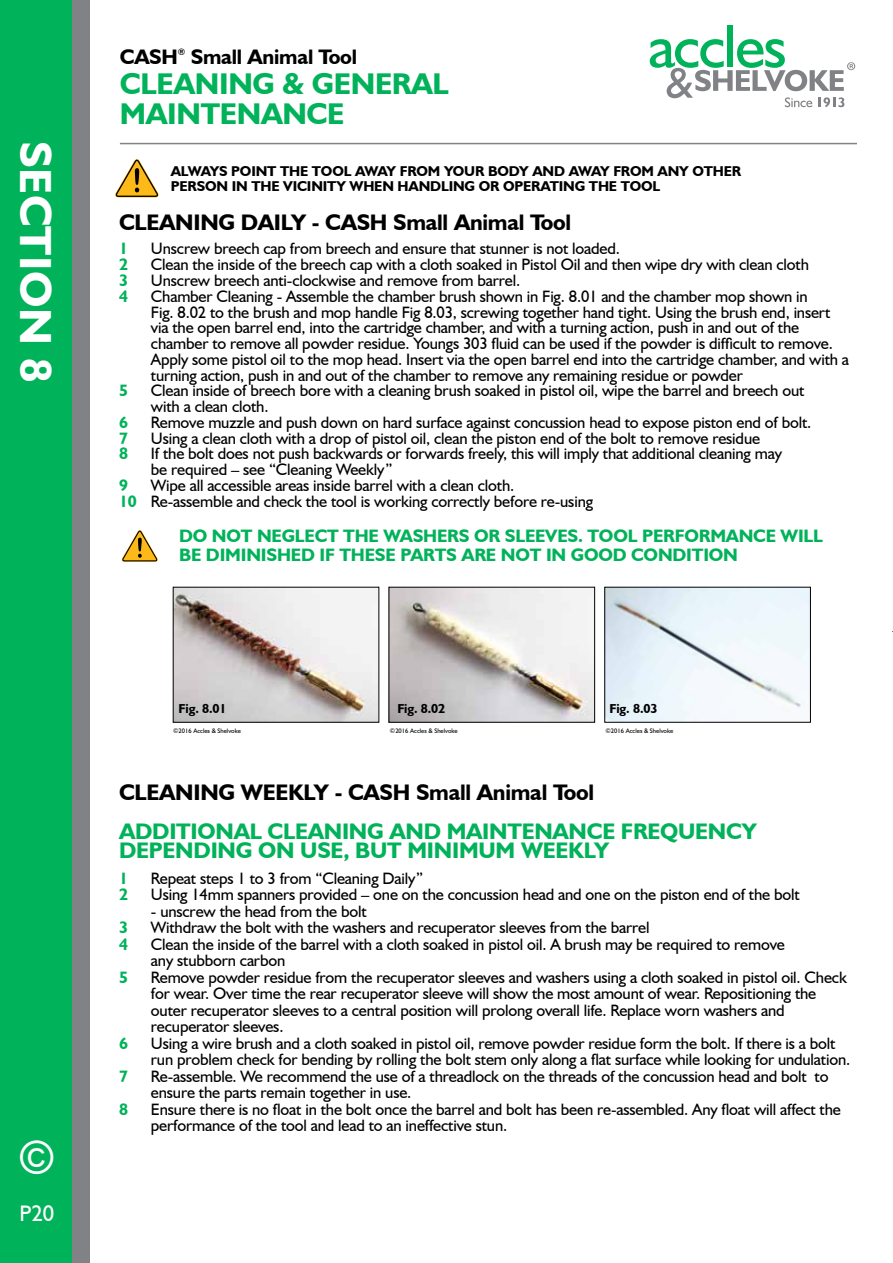
<style>
.page{position:relative;width:893px;height:1263px;background:#fff}
.page>*{position:absolute;margin:0;border:0;box-sizing:border-box;transform-origin:0 0}
.t1{font:700 45px "Humanist 521 BT";letter-spacing:.01em;color:#fff}
.t2{font:45px "Gill Sans";color:#fff}
.t3{font:700 30px/30px "Humanist 521 BT";letter-spacing:-.01em;color:#00b259}
.t4{font:700 22.5px/19.5px "Humanist 521 BT";letter-spacing:-.01em;color:#00b259}
.t5{font:700 22.5px "Humanist 521 BT";letter-spacing:-.01em;color:#000}
.t6{font:22.5px "Humanist 521 BT";color:#fff}
.t7{font:700 21px "Humanist 521 BT";letter-spacing:-.01em;color:#000}
.t8{font:700 18px/19.5px "Humanist 521 BT";letter-spacing:-.01em;color:#00b259}
.t9{font:16.5px/15.8px "Humanist 521 BT";letter-spacing:-.01em;color:#000}
.t10{font:700 16.5px "Humanist 521 BT";color:#00b259}
.t11{font:700 14.25px/15px "Humanist 521 BT";letter-spacing:-.01em;color:#000}
.t12{font:700 13.05px "Humanist 521 BT";letter-spacing:-.01em;color:#000}
.t13{font:700 9px "Humanist 521 BT";color:#000}
.t14{font:6.45px "Humanist 521 BT";color:#000}
.s1{font-weight:700;color:#00b259}
</style>
<div class="page">
<div style="left:18px;top:0;width:72px;height:1263px;background:#808285"></div>
<div style="left:0;top:0;width:72px;height:1263px;background:#00b259"></div>
<div style="left:728px;top:26px;width:5px;height:41px;background:#00b259"></div>
<svg style="left:650px;top:39px;width:205px;height:68px"></svg>
<hr style="left:120px;top:143px;width:737px;height:1px;background:#808285">
<svg style="left:115px;top:159px;width:44px;height:38px"></svg>
<img style="left:175px;top:589px;width:202px;height:132px">
<div style="left:173px;top:587px;width:206px;height:136px;border:1px solid #000"></div>
<img style="left:391px;top:589px;width:202px;height:132px">
<div style="left:389px;top:587px;width:206px;height:136px;border:1px solid #000"></div>
<img style="left:606px;top:589px;width:203px;height:132px">
<div style="left:604px;top:587px;width:207px;height:136px;border:1px solid #000"></div>
<svg style="left:121px;top:530px;width:37px;height:32px"></svg>
<h1 class="t1" style="left:63px;top:141px;width:243px;rotate:90deg">SECTION 8</h1>
<h1 class="t2" style="left:20px;top:1130px;width:35px">©</h1>
<h3 class="t6" style="left:20px;top:1200px;width:36px">P20</h3>
<p class="t7" style="left:120px;top:44px;width:60px">CASH</p>
<p class="t13" style="left:178px;top:46px;width:9px">®</p>
<p class="t7" style="left:191px;top:44px;width:168px">Small Animal Tool</p>
<h2 class="t3" style="left:120px;top:68px;width:330px">CLEANING &amp; GENERAL<br>MAINTENANCE</h2>
<p class="t11" style="left:171px;top:163px;width:572px">ALWAYS POINT THE TOOL AWAY FROM YOUR BODY AND AWAY FROM ANY OTHER<br>PERSON IN THE VICINITY WHEN HANDLING OR OPERATING THE TOOL</p>
<h3 class="t5" style="left:119px;top:208px;width:454px">CLEANING DAILY - CASH Small Animal Tool</h3>
<p class="t10" style="left:119px;top:239px;width:10px">1</p>
<p class="t9" style="left:151px;top:241px;width:471px">Unscrew breech cap from breech and ensure that stunner is not loaded.</p>
<p class="t10" style="left:119px;top:254px;width:10px">2</p>
<p class="t9" style="left:151px;top:256px;width:659px">Clean the inside of the breech cap with a cloth soaked in Pistol Oil and then wipe dry with clean cloth</p>
<p class="t10" style="left:119px;top:270px;width:10px">3</p>
<p class="t9" style="left:151px;top:272px;width:371px">Unscrew breech anti-clockwise and remove from barrel.</p>
<p class="t10" style="left:119px;top:286px;width:10px">4</p>
<p class="t9" style="left:151px;top:288px;width:700px">Chamber Cleaning - Assemble the chamber brush shown in Fig. 8.01 and the chamber mop shown in<br>Fig. 8.02 to the brush and mop handle Fig 8.03, screwing together hand tight. Using the brush end, insert via the open barrel end, into the cartridge chamber, and with a turning action, push in and out of the chamber to remove all powder residue. Youngs 303 fluid can be used if the powder is difficult to remove.<br>Apply some pistol oil to the mop head. Insert via the open barrel end into the cartridge chamber, and with a turning action, push in and out of the chamber to remove any remaining residue or powder</p>
<p class="t10" style="left:119px;top:380px;width:10px">5</p>
<p class="t9" style="left:151px;top:382px;width:655px">Clean inside of breech bore with a cleaning brush soaked in pistol oil, wipe the barrel and breech out with a clean cloth.</p>
<p class="t10" style="left:119px;top:412px;width:10px">6</p>
<p class="t9" style="left:151px;top:414px;width:662px">Remove muzzle and push down on hard surface against concussion head to expose piston end of bolt.</p>
<p class="t10" style="left:119px;top:428px;width:10px">7</p>
<p class="t9" style="left:151px;top:430px;width:611px">Using a clean cloth with a drop of pistol oil, clean the piston end of the bolt to remove residue</p>
<p class="t10" style="left:119px;top:443px;width:10px">8</p>
<p class="t9" style="left:151px;top:445px;width:632px">If the bolt does not push backwards or forwards freely, this will imply that additional cleaning may be required – see “Cleaning Weekly”</p>
<p class="t10" style="left:119px;top:475px;width:10px">9</p>
<p class="t9" style="left:119px;top:477px;width:476px;text-indent:32px">Wipe all accessible areas inside barrel with a clean cloth.<br><span class="s1">10</span> Re-assemble and check the tool is working correctly before re-using</p>
<p class="t8" style="left:179px;top:525px;width:645px">DO NOT NEGLECT THE WASHERS OR SLEEVES. TOOL PERFORMANCE WILL<br>BE DIMINISHED IF THESE PARTS ARE NOT IN GOOD CONDITION</p>
<p class="t12" style="left:179px;top:700px;width:49px">Fig. 8.01</p>
<p class="t12" style="left:397px;top:700px;width:49px">Fig. 8.02</p>
<p class="t12" style="left:609px;top:700px;width:49px">Fig. 8.03</p>
<p class="t14" style="left:173px;top:727px;width:69px">©2016 Accles &amp; Shelvoke</p>
<p class="t14" style="left:390px;top:727px;width:69px">©2016 Accles &amp; Shelvoke</p>
<p class="t14" style="left:605px;top:727px;width:69px">©2016 Accles &amp; Shelvoke</p>
<h3 class="t5" style="left:119px;top:778px;width:477px">CLEANING WEEKLY - CASH Small Animal Tool</h3>
<h3 class="t4" style="left:119px;top:821px;width:639px">ADDITIONAL CLEANING AND MAINTENANCE FREQUENCY<br>DEPENDING ON USE, BUT MINIMUM WEEKLY</h3>
<p class="t10" style="left:119px;top:868px;width:10px">1</p>
<p class="t9" style="left:151px;top:870px;width:274px">Repeat steps 1 to 3 from “Cleaning Daily”</p>
<p class="t10" style="left:119px;top:884px;width:10px">2</p>
<p class="t9" style="left:151px;top:886px;width:650px">Using 14mm spanners provided – one on the concussion head and one on the piston end of the bolt</p>
<p class="t9" style="left:151px;top:903px;width:217px">- unscrew the head from the bolt</p>
<p class="t10" style="left:119px;top:917px;width:10px">3</p>
<p class="t9" style="left:151px;top:919px;width:500px">Withdraw the bolt with the washers and recuperator sleeves from the barrel</p>
<p class="t10" style="left:119px;top:934px;width:10px">4</p>
<p class="t9" style="left:151px;top:935px;width:635px;line-height:16.5px">Clean the inside of the barrel with a cloth soaked in pistol oil. A brush may be required to remove any stubborn carbon</p>
<p class="t10" style="left:119px;top:967px;width:10px">5</p>
<p class="t9" style="left:151px;top:968px;width:697px;line-height:16.5px">Remove powder residue from the recuperator sleeves and washers using a cloth soaked in pistol oil. Check for wear. Over time the rear recuperator sleeve will show the most amount of wear. Repositioning the outer recuperator sleeves to a central position will prolong overall life. Replace worn washers and recuperator sleeves.</p>
<p class="t10" style="left:119px;top:1033px;width:10px">6</p>
<p class="t9" style="left:151px;top:1034px;width:701px;line-height:16.5px">Using a wire brush and a cloth soaked in pistol oil, remove powder residue form the bolt. If there is a bolt run problem check for bending by rolling the bolt stem only along a flat surface while looking for undulation.</p>
<p class="t10" style="left:119px;top:1066px;width:10px">7</p>
<p class="t9" style="left:151px;top:1067px;width:679px;line-height:16.5px">Re-assemble. We recommend the use of a threadlock on the threads of the concussion head and bolt to ensure the parts remain together in use.</p>
<p class="t10" style="left:119px;top:1099px;width:10px">8</p>
<p class="t9" style="left:151px;top:1100px;width:691px;line-height:16.5px">Ensure there is no float in the bolt once the barrel and bolt has been re-assembled. Any float will affect the performance of the tool and lead to an ineffective stun.</p>
</div>
